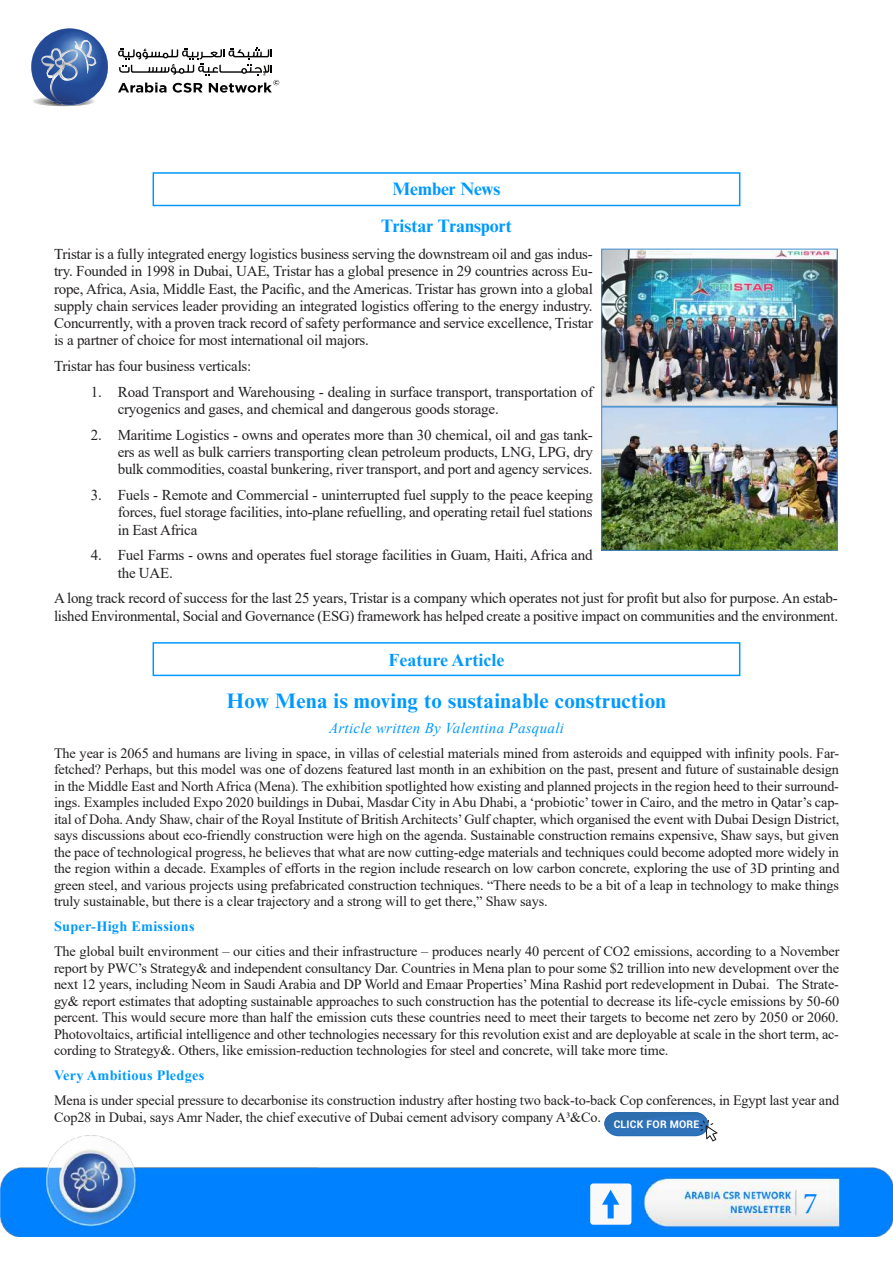
<style>
.page{position:relative;width:893px;height:1263px;background:#fff}
.page>*{position:absolute;margin:0;border:0;box-sizing:border-box;transform-origin:0 0}
.t1{font:30.15px "Minion Pro";color:#0081ff}
.t2{font:700 21px "Times New Roman MT Std";letter-spacing:.02em;color:#09f}
.t3{font:700 18px/36.6px "Times New Roman MT Std";color:#09f;text-align:center}
.t4{font:700 18px "Times New Roman";color:#09f}
.t5{font:15px/17.2px "Times New Roman";letter-spacing:-.015em;color:#231f20;text-align:justify}
.t6{font:italic 15px "Times New Roman";letter-spacing:.02em;color:#09f}
.t7{font:14.25px/16.5px "Times New Roman";letter-spacing:-.01em;color:#231f20;text-align:justify}
.t8{font:700 14.25px "Times New Roman";letter-spacing:.02em;color:#09f}
.t9{font:700 10.5px "Roboto";letter-spacing:.02em;color:#fff}
</style>
<div class="page">
<img style="left:0;top:1132px;width:893px;height:105px">
<svg style="left:118px;top:47px;width:161px;height:46px"></svg>
<img style="left:31px;top:29px;width:77px;height:66px">
<svg style="left:33px;top:38px;width:63px;height:68px;background:#5c79ae"></svg>
<img style="left:54px;top:101px;width:23px;height:3px">
<div style="left:590px;top:1183px;width:41px;height:42px;background:#f9f9f9;border-radius:3px"></div>
<svg style="left:602px;top:1190px;width:17px;height:28px"></svg>
<div style="left:153px;top:642px;width:587px;height:34px;border:2px solid #09f"></div>
<svg style="left:604px;top:1112px;width:113px;height:29px"></svg>
<div style="left:153px;top:172px;width:587px;height:34px;border:2px solid #09f"></div>
<img style="left:603px;top:251px;width:233px;height:298px">
<div style="left:601px;top:249px;width:237px;height:158px;border:1px solid #428ecc"></div>
<div style="left:601px;top:407px;width:237px;height:144px;border:1px solid #428ecc"></div>
<p class="t3" style="left:381px;top:170px;width:132px">Member News<br>Tristar Transport</p>
<p class="t5" style="left:54px;top:245px;width:541px">Tristar is a fully integrated energy logistics business serving the downstream oil and gas indus&shy;try. Founded in 1998 in Dubai, UAE, Tristar has a global presence in 29 countries across Eu&shy;rope, Africa, Asia, Middle East, the Pacific, and the Americas. Tristar has grown into a global supply chain services leader providing an integrated logistics offering to the energy industry.<br>Concurrently, with a proven track record of safety performance and service excellence, Tristar is a partner of choice for most international oil majors.</p>
<p class="t5" style="left:54px;top:357px;width:199px">Tristar has four business verticals:</p>
<p class="t5" style="left:118px;top:383px;width:477px;text-indent:-27px">1. Road Transport and Warehousing - dealing in surface transport, transportation of cryogenics and gases, and chemical and dangerous goods storage.</p>
<p class="t5" style="left:118px;top:426px;width:477px;text-indent:-27px">2. Maritime Logistics - owns and operates more than 30 chemical, oil and gas tank&shy;ers as well as bulk carriers transporting clean petroleum products, LNG, LPG, dry bulk commodities, coastal bunkering, river transport, and port and agency services.</p>
<p class="t5" style="left:118px;top:486px;width:477px;text-indent:-27px">3. Fuels - Remote and Commercial - uninterrupted fuel supply to the peace keeping forces, fuel storage facilities, into-plane refuelling, and operating retail fuel stations in East Africa</p>
<p class="t5" style="left:118px;top:546px;width:476px;text-indent:-27px">4. Fuel Farms - owns and operates fuel storage facilities in Guam, Haiti, Africa and the UAE.</p>
<p class="t5" style="left:54px;top:589px;width:786px">A long track record of success for the last 25 years, Tristar is a company which operates not just for profit but also for purpose. An estab&shy;lished Environmental, Social and Governance (ESG) framework has helped create a positive impact on communities and the environment.</p>
<p class="t4" style="left:388px;top:646px;width:118px">Feature Article</p>
<h2 class="t2" style="left:227px;top:688px;width:441px">How Mena is moving to sustainable construction</h2>
<p class="t6" style="left:329px;top:717px;width:236px">Article written By Valentina Pasquali</p>
<p class="t7" style="left:54px;top:744px;width:787px">The year is 2065 and humans are living in space, in villas of celestial materials mined from asteroids and equipped with infinity pools. Far&shy;fetched? Perhaps, but this model was one of dozens featured last month in an exhibition on the past, present and future of sustainable design in the Middle East and North Africa (Mena). The exhibition spotlighted how existing and planned projects in the region heed to their surround&shy;ings. Examples included Expo 2020 buildings in Dubai, Masdar City in Abu Dhabi, a ‘probiotic’ tower in Cairo, and the metro in Qatar’s cap&shy;ital of Doha. Andy Shaw, chair of the Royal Institute of British Architects’ Gulf chapter, which organised the event with Dubai Design District, says discussions about eco-friendly construction were high on the agenda. Sustainable construction remains expensive, Shaw says, but given the pace of technological progress, he believes that what are now cutting-edge materials and techniques could become adopted more widely in the region within a decade. Examples of efforts in the region include research on low carbon concrete, exploring the use of 3D printing and green steel, and various projects using prefabricated construction techniques. “There needs to be a bit of a leap in technology to make things truly sustainable, but there is a clear trajectory and a strong will to get there,” Shaw says.</p>
<p class="t8" style="left:54px;top:916px;width:142px">Super-High Emissions</p>
<p class="t7" style="left:54px;top:943px;width:787px">The global built environment – our cities and their infrastructure – produces nearly 40 percent of CO2 emissions, according to a November report by PWC’s Strategy&amp; and independent consultancy Dar. Countries in Mena plan to pour some $2 trillion into new development over the next 12 years, including Neom in Saudi Arabia and DP World and Emaar Properties’ Mina Rashid port redevelopment in Dubai. The Strate&shy;gy&amp; report estimates that adopting sustainable approaches to such construction has the potential to decrease its life-cycle emissions by 50-60 percent. This would secure more than half the emission cuts these countries need to meet their targets to become net zero by 2050 or 2060.<br>Photovoltaics, artificial intelligence and other technologies necessary for this revolution exist and are deployable at scale in the short term, ac&shy;cording to Strategy&amp;. Others, like emission-reduction technologies for steel and concrete, will take more time.</p>
<p class="t8" style="left:54px;top:1065px;width:152px">Very Ambitious Pledges</p>
<p class="t7" style="left:54px;top:1092px;width:787px">Mena is under special pressure to decarbonise its construction industry after hosting two back-to-back Cop conferences, in Egypt last year and<br>Cop28 in Dubai, says Amr Nader, the chief executive of Dubai cement advisory company A³&amp;Co.</p>
<p class="t9" style="left:614px;top:1117px;width:87px">CLICK FOR MORE</p>
<h1 class="t1" style="left:803px;top:1183px;width:16px">7</h1>
</div>
